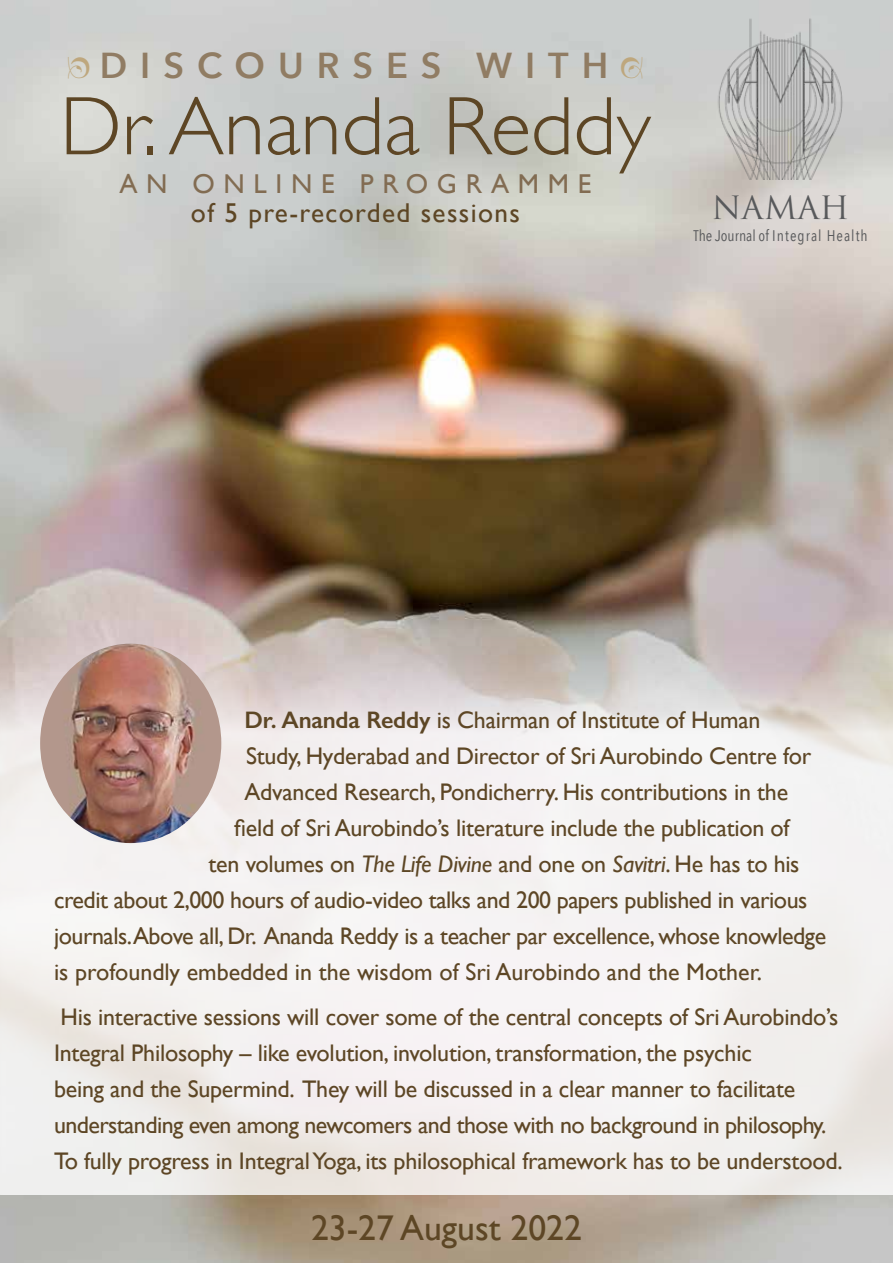
<style>
.page{position:relative;width:893px;height:1263px;background:#fff}
.page>*{position:absolute;margin:0;border:0;box-sizing:border-box;transform-origin:0 0}
.t1{font:300 83.55px "Gill Sans";color:#5d4625}
.t2{font:600 36px "Avenir Next";letter-spacing:.36em;color:#907c63}
.t3{font:35.7px "Gill Sans";color:#5d4625}
.t4{font:31.35px "Trajan Pro";letter-spacing:.01em;color:#58595b}
.t5{font:27.15px "Gill Sans";letter-spacing:.05em;color:#5d4625}
.t6{font:27.15px "Gill Sans";letter-spacing:.32em;color:#826c52}
.t7{font:24px/36px "Gill Sans";letter-spacing:-.01em;color:#5d4625}
.t8{font:15.3px "Avenir Next Condensed";letter-spacing:.065em;color:#58595b}
.s1{color:#bea77d}
.s2{font-weight:600}
.s3{font-style:italic}
</style>
<div class="page">
<img style="left:0;top:0;width:893px;height:1263px">
<img style="left:709px;top:12px;width:143px;height:168px">
<svg style="left:0;top:623px;width:893px;height:572px;fill:#f3f0f0"></svg>
<img style="left:40px;top:644px;width:181px;height:199px">
<svg style="left:621px;top:56px;width:22px;height:22px"></svg>
<h2 class="t2" style="left:68px;top:35px;width:541px"><span class="s1">■</span> DISCOURSES WITH</h2>
<h1 class="t1" style="left:60px;top:61px;width:592px">Dr. Ananda Reddy</h1>
<p class="t6" style="left:119px;top:168px;width:474px">AN ONLINE PROGRAMME</p>
<p class="t5" style="left:191px;top:197px;width:330px">of 5 pre-recorded sessions</p>
<h3 class="t4" style="left:712px;top:188px;width:139px">NAMAH</h3>
<p class="t8" style="left:693px;top:223px;width:176px">The Journal of Integral Health</p>
<p class="t7" style="left:244px;top:702px;width:517px"><span class="s2">Dr. Ananda Reddy</span> is Chairman of Institute of Human</p>
<p class="t7" style="left:246px;top:738px;width:567px">Study, Hyderabad and Director of Sri Aurobindo Centre for</p>
<p class="t7" style="left:244px;top:774px;width:545px">Advanced Research, Pondicherry. His contributions in the</p>
<p class="t7" style="left:234px;top:810px;width:557px">field of Sri Aurobindo’s literature include the publication of</p>
<p class="t7" style="left:209px;top:846px;width:592px">ten volumes on <span class="s3">The Life Divine</span> and one on <span class="s3">Savitri</span>. He has to his</p>
<p class="t7" style="left:54px;top:882px;width:755px">credit about 2,000 hours of audio-video talks and 200 papers published in various</p>
<p class="t7" style="left:54px;top:918px;width:774px">journals.Above all, Dr. Ananda Reddy is a teacher par excellence, whose knowledge</p>
<p class="t7" style="left:54px;top:954px;width:710px">is profoundly embedded in the wisdom of Sri Aurobindo and the Mother.</p>
<p class="t7" style="left:54px;top:998px;width:790px">His interactive sessions will cover some of the central concepts of Sri Aurobindo’s Integral Philosophy – like evolution, involution, transformation, the psychic<br>being and the Supermind. They will be discussed in a clear manner to facilitate understanding even among newcomers and those with no background in philosophy.<br>To fully progress in Integral Yoga, its philosophical framework has to be understood.</p>
<h3 class="t3" style="left:311px;top:1206px;width:272px">23-27 August 2022</h3>
</div>
